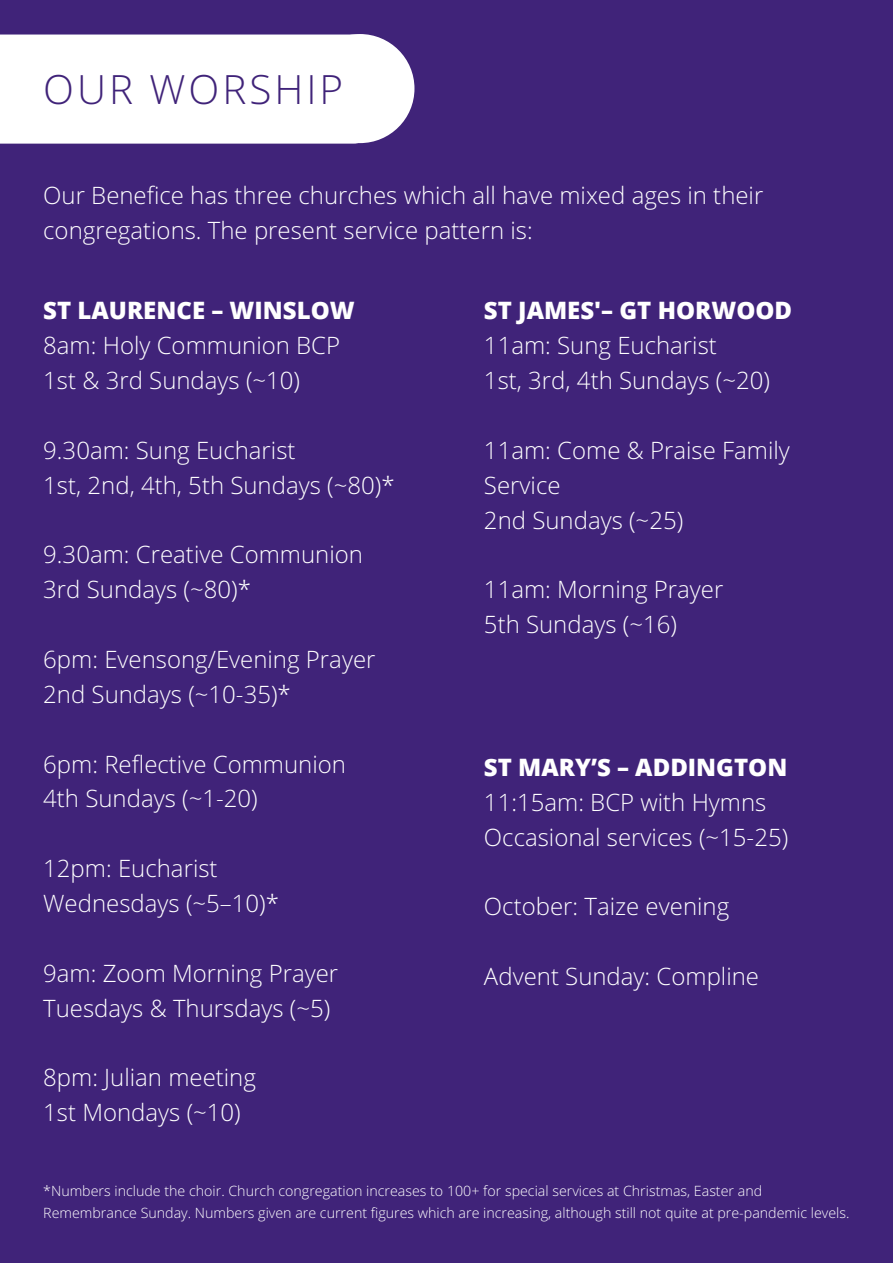
<style>
.page{position:relative;width:893px;height:1264px;background:#fff}
.page>*{position:absolute;margin:0;border:0;box-sizing:border-box;transform-origin:0 0}
.t1{font:300 40.35px "Open Sans Hebrew";letter-spacing:.075em;color:#402379}
.t2{font:300 24px/34.8px "Open Sans Hebrew";color:#fff}
.t3{font:800 24px "Open Sans";color:#fff}
.t4{font:300 14.25px/21.3px "Open Sans Hebrew";color:#fff}
</style>
<div class="page">
<div style="left:0;top:0;width:892px;height:1262px;background:#402379"></div>
<div style="left:0;top:35px;width:371px;height:109px;background:#fff"></div>
<div style="left:305px;top:34px;width:109px;height:109px;background:#fff;border-radius:50%"></div>
<h1 class="t1" style="left:43px;top:61px;width:301px">OUR WORSHIP</h1>
<p class="t2" style="left:43px;top:177px;width:721px">Our Benefice has three churches which all have mixed ages in their congregations. The present service pattern is:</p>
<p class="t3" style="left:43px;top:294px;width:313px">ST LAURENCE – WINSLOW</p>
<p class="t2" style="left:43px;top:327px;width:298px">8am: Holy Communion BCP<br>1st &amp; 3rd Sundays (~10)</p>
<p class="t2" style="left:43px;top:432px;width:353px">9.30am: Sung Eucharist<br>1st, 2nd, 4th, 5th Sundays (~80)*</p>
<p class="t2" style="left:43px;top:536px;width:321px">9.30am: Creative Communion<br>3rd Sundays (~80)*</p>
<p class="t2" style="left:43px;top:641px;width:334px">6pm: Evensong/Evening Prayer<br>2nd Sundays (~10-35)*</p>
<p class="t2" style="left:43px;top:746px;width:304px">6pm: Reflective Communion<br>4th Sundays (~1-20)</p>
<p class="t2" style="left:43px;top:850px;width:237px">12pm: Eucharist<br>Wednesdays (~5–10)*</p>
<p class="t2" style="left:43px;top:955px;width:296px">9am: Zoom Morning Prayer<br>Tuesdays &amp; Thursdays (~5)</p>
<p class="t2" style="left:43px;top:1059px;width:214px">8pm: Julian meeting<br>1st Mondays (~10)</p>
<p class="t3" style="left:484px;top:294px;width:309px">ST JAMES'– GT HORWOOD</p>
<p class="t2" style="left:484px;top:327px;width:287px">11am: Sung Eucharist<br>1st, 3rd, 4th Sundays (~20)</p>
<p class="t2" style="left:484px;top:432px;width:307px">11am: Come &amp; Praise Family<br>Service<br>2nd Sundays (~25)</p>
<p class="t2" style="left:484px;top:571px;width:241px">11am: Morning Prayer<br>5th Sundays (~16)</p>
<p class="t3" style="left:484px;top:750px;width:305px">ST MARY’S – ADDINGTON</p>
<p class="t2" style="left:484px;top:784px;width:306px">11:15am: BCP with Hymns<br>Occasional services (~15-25)</p>
<p class="t2" style="left:484px;top:888px;width:247px">October: Taize evening</p>
<p class="t2" style="left:484px;top:958px;width:276px">Advent Sunday: Compline</p>
<p class="t4" style="left:43px;top:1179px;width:807px">*Numbers include the choir. Church congregation increases to 100+ for special services at Christmas, Easter and<br>Remembrance Sunday. Numbers given are current figures which are increasing, although still not quite at pre-pandemic levels.</p>
</div>
